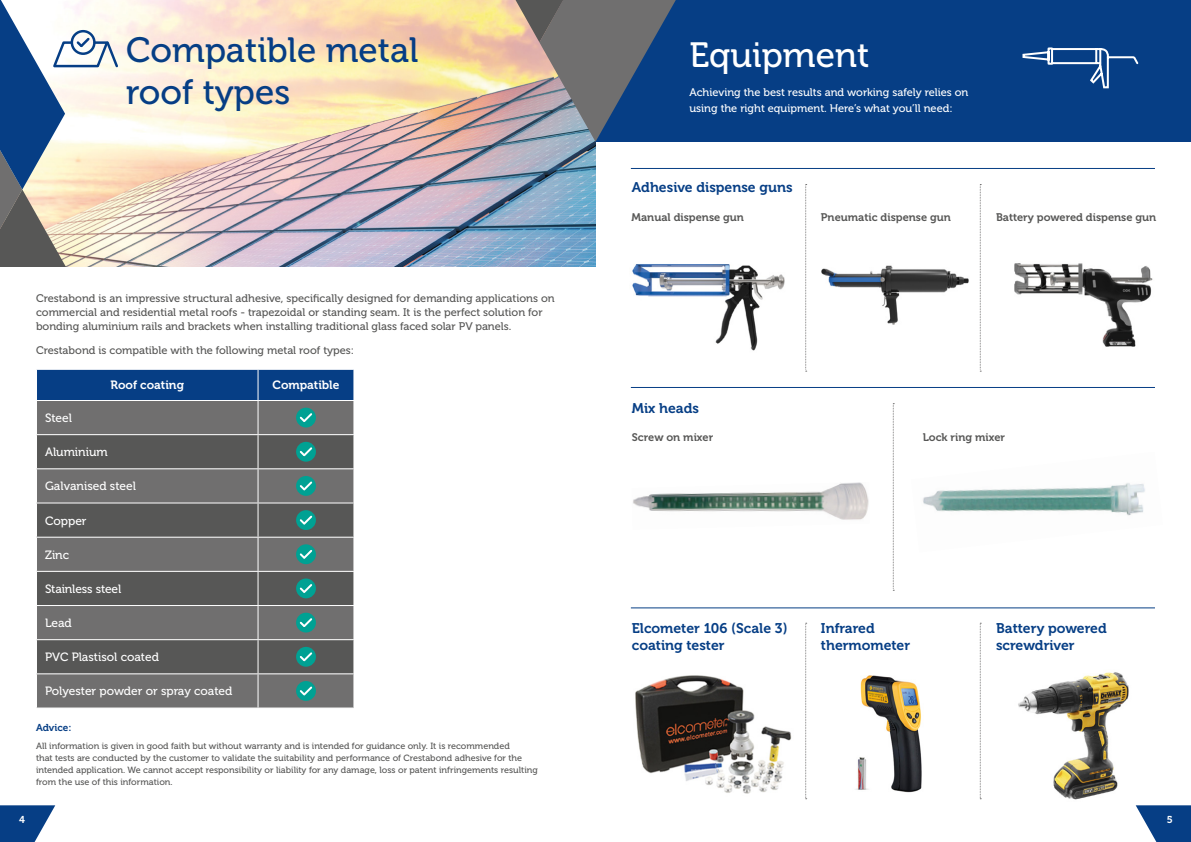
<style>
.page{position:relative;width:1191px;height:842px;background:#fff}
.page>*{position:absolute;margin:0;border:0;box-sizing:border-box;transform-origin:0 0}
.t1{font:35px/42px "Museo 500";color:#063e85}
.t2{font:35px "Museo 500";color:#fff}
.t3{font:14px/16.8px "Museo 700";color:#063e85}
.t4{font:12px "Museo 500";color:#fff}
.t5{font:12px "Museo 700";color:#fff}
.t6{font:11px/14px "Museo 500";color:#575756}
.t7{font:11px/16px "Museo 500";color:#fff}
.t8{font:11px "Museo 700";color:#575756}
.t9{font:10px "Museo 700";color:#063e85}
.t10{font:10px "Museo 700";color:#fff}
.t11{font:9px/12px "Museo 500";color:#575756}
</style>
<div class="page">
<img style="left:120px;top:0;width:475px;height:267px">
<img style="left:635px;top:675px;width:157px;height:119px">
<img style="left:856px;top:675px;width:66px;height:118px">
<img style="left:1018px;top:672px;width:111px;height:128px">
<img style="left:632px;top:264px;width:153px;height:87px">
<img style="left:821px;top:265px;width:148px;height:60px">
<img style="left:1014px;top:263px;width:139px;height:84px">
<div style="left:37px;top:370px;width:316px;height:30px;background:#063e85"></div>
<div style="left:37px;top:401px;width:316px;height:306px;background:#706f6f"></div>
<svg style="left:37px;top:435px;width:316px;height:238px;background:#636262"></svg>
<hr style="left:257px;top:370px;width:1px;height:30px;background:#fff">
<hr style="left:257px;top:401px;width:1px;height:33px;background:#fff">
<hr style="left:36px;top:434px;width:222px;height:1px;background:#fff">
<hr style="left:258px;top:434px;width:96px;height:1px;background:#fff">
<hr style="left:257px;top:435px;width:1px;height:33px;background:#fff">
<hr style="left:36px;top:468px;width:222px;height:1px;background:#fff">
<hr style="left:258px;top:468px;width:96px;height:1px;background:#fff">
<hr style="left:257px;top:469px;width:1px;height:33px;background:#fff">
<hr style="left:36px;top:502px;width:222px;height:1px;background:#fff">
<hr style="left:258px;top:502px;width:96px;height:1px;background:#fff">
<hr style="left:257px;top:503px;width:1px;height:34px;background:#fff">
<hr style="left:36px;top:537px;width:222px;height:1px;background:#fff">
<hr style="left:258px;top:537px;width:96px;height:1px;background:#fff">
<hr style="left:257px;top:538px;width:1px;height:33px;background:#fff">
<hr style="left:36px;top:571px;width:222px;height:1px;background:#fff">
<hr style="left:258px;top:571px;width:96px;height:1px;background:#fff">
<hr style="left:257px;top:572px;width:1px;height:33px;background:#fff">
<hr style="left:36px;top:605px;width:222px;height:1px;background:#fff">
<hr style="left:258px;top:605px;width:96px;height:1px;background:#fff">
<hr style="left:257px;top:606px;width:1px;height:33px;background:#fff">
<hr style="left:36px;top:639px;width:222px;height:1px;background:#fff">
<hr style="left:258px;top:639px;width:96px;height:1px;background:#fff">
<hr style="left:257px;top:640px;width:1px;height:33px;background:#fff">
<hr style="left:36px;top:673px;width:222px;height:1px;background:#fff">
<hr style="left:258px;top:673px;width:96px;height:1px;background:#fff">
<hr style="left:257px;top:674px;width:1px;height:33px;background:#fff">
<div style="left:296px;top:408px;width:20px;height:19px;background:#00a193;border-radius:50%"></div>
<svg style="left:298px;top:411px;width:16px;height:13px"></svg>
<div style="left:296px;top:442px;width:20px;height:20px;background:#00a193;border-radius:50%"></div>
<svg style="left:298px;top:445px;width:16px;height:12px"></svg>
<svg style="left:296px;top:476px;width:20px;height:20px"></svg>
<svg style="left:298px;top:480px;width:16px;height:12px"></svg>
<div style="left:296px;top:510px;width:20px;height:20px;background:#00a193;border-radius:50%"></div>
<svg style="left:299px;top:515px;width:14px;height:10px"></svg>
<div style="left:296px;top:544px;width:20px;height:20px;background:#00a193;border-radius:50%"></div>
<svg style="left:299px;top:550px;width:14px;height:9px"></svg>
<svg style="left:296px;top:578px;width:20px;height:20px"></svg>
<svg style="left:298px;top:582px;width:16px;height:13px"></svg>
<div style="left:296px;top:613px;width:20px;height:19px;background:#00a193;border-radius:50%"></div>
<svg style="left:298px;top:616px;width:16px;height:13px"></svg>
<div style="left:296px;top:647px;width:20px;height:20px;background:#00a193;border-radius:50%"></div>
<svg style="left:298px;top:650px;width:16px;height:12px"></svg>
<svg style="left:296px;top:681px;width:20px;height:20px"></svg>
<svg style="left:298px;top:685px;width:16px;height:12px"></svg>
<svg style="left:0;top:0;width:120px;height:267px"></svg>
<svg style="left:0;top:805px;width:55px;height:37px"></svg>
<svg style="left:1135px;top:805px;width:56px;height:37px"></svg>
<div style="left:595px;top:0;width:596px;height:142px;background:#063e85"></div>
<svg style="left:515px;top:0;width:161px;height:142px"></svg>
<svg style="left:980px;top:623px;width:1px;height:176px"></svg>
<svg style="left:805px;top:184px;width:1px;height:188px"></svg>
<svg style="left:805px;top:623px;width:1px;height:176px"></svg>
<svg style="left:980px;top:184px;width:1px;height:188px"></svg>
<svg style="left:893px;top:403px;width:1px;height:188px"></svg>
<hr style="left:631px;top:607px;width:524px;height:1px;background:#063e85">
<hr style="left:631px;top:387px;width:524px;height:1px;background:#063e85">
<hr style="left:631px;top:168px;width:524px;height:1px;background:#063e85">
<svg style="left:1022px;top:47px;width:117px;height:42px"></svg>
<img style="left:633px;top:482px;width:236px;height:38px">
<img style="left:923px;top:483px;width:222px;height:33px">
<h1 class="t1" style="left:126px;top:29px;width:294px">Compatible metal roof types</h1>
<p class="t6" style="left:36px;top:291px;width:520px">Crestabond is an impressive structural adhesive, specifically designed for demanding applications on commercial and residential metal roofs - trapezoidal or standing seam. It is the perfect solution for bonding aluminium rails and brackets when installing traditional glass faced solar PV panels.</p>
<p class="t6" style="left:36px;top:344px;width:319px">Crestabond is compatible with the following metal roof types:</p>
<h3 class="t5" style="left:111px;top:379px;width:75px">Roof coating</h3>
<h3 class="t5" style="left:272px;top:379px;width:68px">Compatible</h3>
<h3 class="t4" style="left:45px;top:411px;width:28px">Steel</h3>
<h3 class="t4" style="left:45px;top:445px;width:64px">Aluminium</h3>
<h3 class="t4" style="left:45px;top:480px;width:92px">Galvanised steel</h3>
<h3 class="t4" style="left:45px;top:514px;width:43px">Copper</h3>
<h3 class="t4" style="left:45px;top:548px;width:26px">Zinc</h3>
<h3 class="t4" style="left:45px;top:582px;width:78px">Stainless steel</h3>
<h3 class="t4" style="left:45px;top:616px;width:28px">Lead</h3>
<h3 class="t4" style="left:45px;top:650px;width:115px">PVC Plastisol coated</h3>
<h3 class="t4" style="left:45px;top:685px;width:189px">Polyester powder or spray coated</h3>
<p class="t9" style="left:36px;top:722px;width:37px">Advice:</p>
<p class="t11" style="left:36px;top:740px;width:503px">All information is given in good faith but without warranty and is intended for guidance only. It is recommended<br>that tests are conducted by the customer to validate the suitability and performance of Crestabond adhesive for the intended application. We cannot accept responsibility or liability for any damage, loss or patent infringements resulting from the use of this information.</p>
<h1 class="t2" style="left:689px;top:35px;width:181px">Equipment</h1>
<p class="t7" style="left:689px;top:85px;width:280px">Achieving the best results and working safely relies on using the right equipment. Here’s what you’ll need:</p>
<h2 class="t3" style="left:632px;top:179px;width:162px">Adhesive dispense guns</h2>
<p class="t8" style="left:631px;top:211px;width:114px">Manual dispense gun</p>
<p class="t8" style="left:821px;top:211px;width:131px">Pneumatic dispense gun</p>
<p class="t8" style="left:996px;top:211px;width:162px">Battery powered dispense gun</p>
<h2 class="t3" style="left:632px;top:400px;width:69px">Mix heads</h2>
<p class="t8" style="left:632px;top:431px;width:83px">Screw on mixer</p>
<p class="t8" style="left:922px;top:431px;width:84px">Lock ring mixer</p>
<h2 class="t3" style="left:632px;top:620px;width:157px">Elcometer 106 (Scale 3) coating tester</h2>
<h2 class="t3" style="left:821px;top:620px;width:91px">Infrared thermometer</h2>
<h2 class="t3" style="left:996px;top:620px;width:112px">Battery powered screwdriver</h2>
<p class="t10" style="left:19px;top:814px;width:7px">4</p>
<p class="t10" style="left:1166px;top:814px;width:7px">5</p>
</div>
